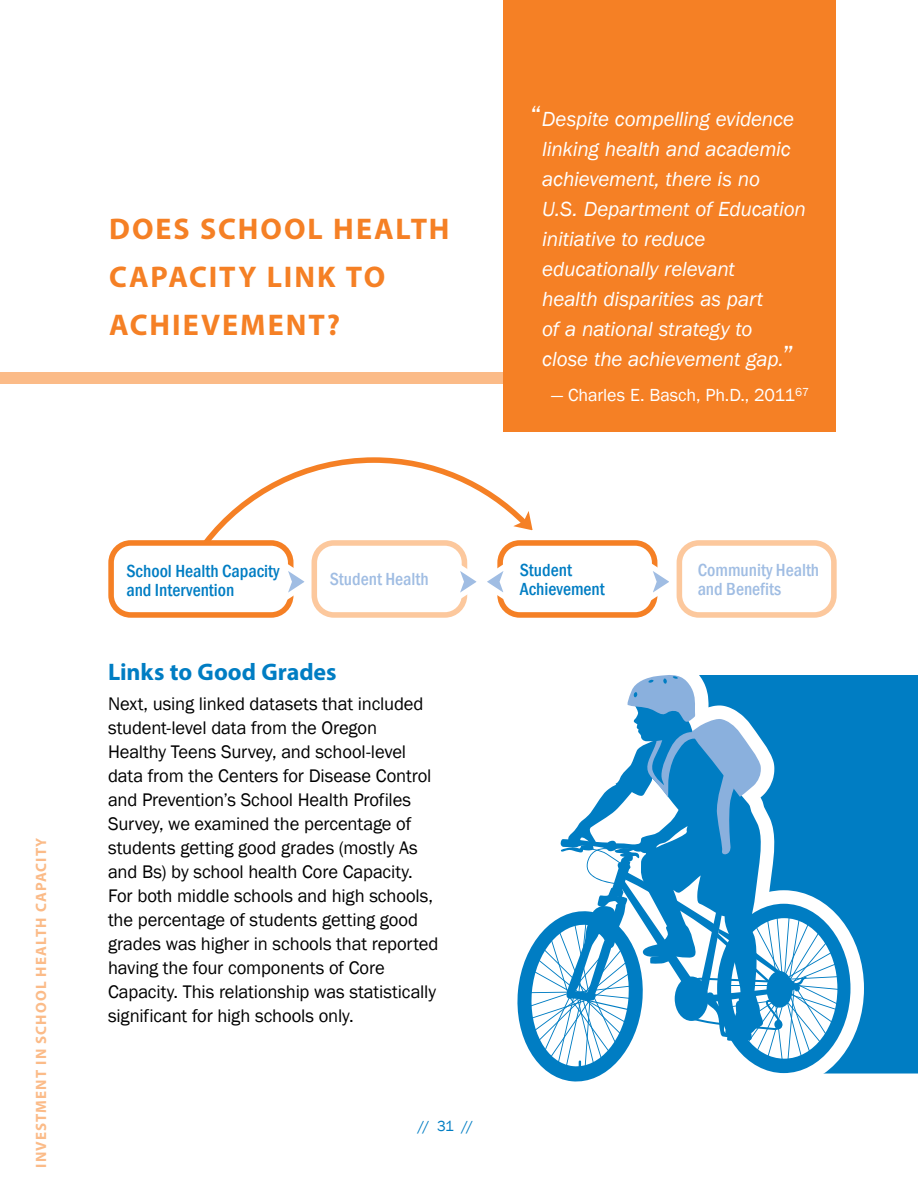
<style>
.page{position:relative;width:918px;height:1188px;background:#fff}
.page>*{position:absolute;margin:0;border:0;box-sizing:border-box;transform-origin:0 0}
.t1{font:700 30px/48px "Myriad Pro";letter-spacing:.065em;color:#f58025}
.sub_head{font:700 24px "Myriad Pro";letter-spacing:-.005em;color:#007dc3}
.breakout_quote{font:italic 21px/30px "Franklin Gothic";letter-spacing:-.01em;color:#fff}
.bod{font:18.75px/24px "Franklin Gothic";letter-spacing:-.01em;color:#000}
.t2{font:500 condensed 18px/19.4px "Franklin Gothic";color:#007dc3}
.t3{font:500 condensed 18px/19.4px "Franklin Gothic";color:#a0bde3}
.breakout_quote-2{font:18px "Franklin Gothic";letter-spacing:-.005em;color:#fff}
.t4{font:700 15px "Myriad Pro";letter-spacing:.075em;color:#fbbb88}
.t5{font:15px "Franklin Gothic";color:#007dc3}
.s1{font-style:normal;font-size:30px}
</style>
<div class="page">
<div style="left:1px;top:372px;width:812px;height:11px;background:#fbbb88"></div>
<div style="left:503px;top:0;width:333px;height:432px;background:#f58025"></div>
<div style="left:108px;top:540px;width:185px;height:78px;border:6px solid #f58025;border-radius:20px"></div>
<div style="left:312px;top:540px;width:155px;height:78px;border:6px solid #fcc89d;border-radius:20px"></div>
<svg style="left:198px;top:457px;width:333px;height:156px"></svg>
<div style="left:877px;top:675px;width:41px;height:399px;background:#007dc3"></div>
<svg style="left:531px;top:522px;width:187px;height:96px"></svg>
<svg style="left:718px;top:540px;width:119px;height:78px"></svg>
<svg style="left:517px;top:675px;width:360px;height:407px"></svg>
<p class="t1" style="left:109px;top:203px;width:342px">DOES SCHOOL HEALTH<br>CAPACITY LINK TO<br>ACHIEVEMENT?</p>
<p class="breakout_quote" style="left:542px;top:104px;width:265px;text-indent:-12px"><span class="s1">“</span>Despite compelling evidence linking health and academic achievement, there is no<br>U.S. Department of Education initiative to reduce educationally relevant<br>health disparities as part<br>of a national strategy to<br>close the achievement gap.<span class="s1">”</span></p>
<p class="breakout_quote-2" style="left:551px;top:383px;width:259px">— Charles E. Basch, Ph.D., 2011<sup>67</sup></p>
<p class="t4" style="left:31px;top:1168px;width:332px;rotate:-90deg">INVESTMENT IN SCHOOL HEALTH CAPACITY</p>
<p class="t2" style="left:126px;top:561px;width:155px">School Health Capacity and Intervention</p>
<p class="t3" style="left:330px;top:569px;width:100px">Student Health</p>
<p class="t2" style="left:520px;top:560px;width:86px">Student<br>Achievement</p>
<p class="t3" style="left:698px;top:560px;width:123px">Community Health and Benefits</p>
<p class="sub_head" style="left:108px;top:656px;width:230px">Links to Good Grades</p>
<p class="bod" style="left:108px;top:692px;width:332px">Next, using linked datasets that included student-level data from the Oregon Healthy Teens Survey, and school-level data from the Centers for Disease Control and Prevention’s School Health Profiles Survey, we examined the percentage of students getting good grades (mostly As and Bs) by school health Core Capacity.<br>For both middle schools and high schools, the percentage of students getting good grades was higher in schools that reported having the four components of Core Capacity. This relationship was statistically significant for high schools only.</p>
<p class="t5" style="left:418px;top:1116px;width:57px">// 31 //</p>
</div>
